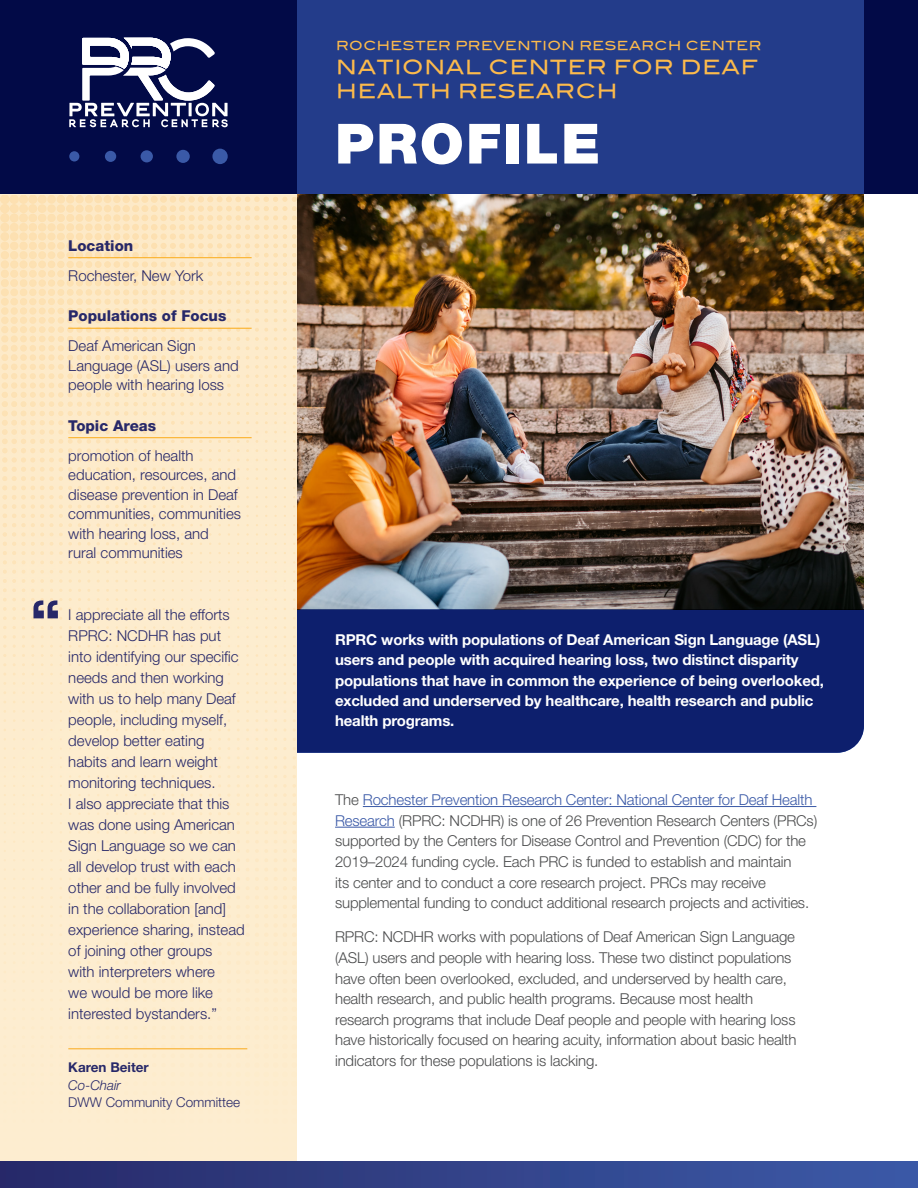
<style>
.page{position:relative;width:918px;height:1188px;background:#fff}
.page>*{position:absolute;margin:0;border:0;box-sizing:border-box;transform-origin:0 0}
.t1{font:900 55.5px "Helvetica Neue LT Std";letter-spacing:.04em;color:#fff}
.t2{font:19.5px/24px "Blair Md ITCTT Medium";letter-spacing:.04em;color:#fcba4c}
.t3{font:300 15px/20.7px "Helvetica Neue LT Std";letter-spacing:-.01em;color:#4b4c4d}
.t4{font:300 15px/21px "Helvetica Neue LT Std";color:#272869}
.t5{font:700 15px/20.2px "Helvetica Neue LT Std";letter-spacing:-.01em;color:#fff}
.t6{font:800 15px "Helvetica Neue LT Std";color:#272869}
.t7{font:300 13.5px "Helvetica Neue LT Std";color:#272869}
.t8{font:700 13.5px "Helvetica Neue LT Std";color:#272869}
.t9{font:italic 300 13.5px "Helvetica Neue LT Std";color:#272869}
.t10{font:12.45px "Blair Md ITCTT Medium";letter-spacing:.04em;color:#fcba4c}
.s1{color:#3a59a7}
</style>
<div class="page">
<img style="left:0;top:195px;width:297px;height:966px">
<div style="left:0;top:1161px;width:918px;height:27px;background:linear-gradient(to right,#272a69,#3c5aa8)"></div>
<div style="left:297px;top:0;width:567px;height:194px;background:#233c8a"></div>
<div style="left:864px;top:0;width:54px;height:194px;background:#020a47"></div>
<div style="left:0;top:0;width:297px;height:194px;background:#020a47"></div>
<div style="left:105px;top:151px;width:11px;height:11px;background:#3a59a7;border-radius:50%"></div>
<div style="left:141px;top:150px;width:12px;height:12px;background:#3a59a7;border-radius:50%"></div>
<div style="left:176px;top:150px;width:14px;height:13px;background:#3a59a7;border-radius:50%"></div>
<div style="left:212px;top:149px;width:16px;height:15px;background:#3a59a7;border-radius:50%"></div>
<div style="left:69px;top:151px;width:10px;height:11px;background:#3a59a7;border-radius:50%"></div>
<svg style="left:69px;top:38px;width:159px;height:89px"></svg>
<hr style="left:68px;top:257px;width:184px;height:1px;background:#fbab18">
<hr style="left:68px;top:328px;width:184px;height:1px;background:#fbab18">
<hr style="left:68px;top:437px;width:184px;height:1px;background:#fbab18">
<svg style="left:33px;top:600px;width:25px;height:18px"></svg>
<hr style="left:68px;top:1048px;width:179px;height:1px;background:#faaa1b">
<img style="left:297px;top:194px;width:567px;height:415px">
<div style="left:297px;top:609px;width:567px;height:144px;background:#0d1f6d"></div>
<hr style="left:363px;top:806px;width:453px;height:1px;background:#3a59a7">
<hr style="left:335px;top:827px;width:60px;height:1px;background:#3a59a7">
<p class="t6" style="left:68px;top:236px;width:67px">Location</p>
<p class="t4" style="left:68px;top:264px;width:137px">Rochester, New York</p>
<p class="t6" style="left:68px;top:307px;width:160px">Populations of Focus</p>
<p class="t4" style="left:68px;top:336px;width:172px;line-height:19.5px">Deaf American Sign<br>Language (ASL) users and people with hearing loss</p>
<p class="t6" style="left:68px;top:416px;width:89px">Topic Areas</p>
<p class="t4" style="left:68px;top:445px;width:174px;line-height:19.5px">promotion of health education, resources, and disease prevention in Deaf communities, communities with hearing loss, and<br>rural communities</p>
<p class="t4" style="left:68px;top:604px;width:178px">I appreciate all the efforts<br>RPRC: NCDHR has put into identifying our specific needs and then working with us to help many Deaf people, including myself, develop better eating habits and learn weight monitoring techniques.<br>I also appreciate that this was done using American<br>Sign Language so we can all develop trust with each other and be fully involved in the collaboration [and] experience sharing, instead of joining other groups<br>with interpreters where<br>we would be more like interested bystanders.”</p>
<p class="t8" style="left:68px;top:1059px;width:82px">Karen Beiter</p>
<p class="t9" style="left:68px;top:1077px;width:54px">Co-Chair</p>
<p class="t7" style="left:68px;top:1094px;width:173px">DWW Community Committee</p>
<p class="t10" style="left:336px;top:35px;width:427px">ROCHESTER PREVENTION RESEARCH CENTER</p>
<h2 class="t2" style="left:336px;top:53px;width:423px">NATIONAL CENTER FOR DEAF<br>HEALTH RESEARCH</h2>
<h1 class="t1" style="left:335px;top:111px;width:267px">PROFILE</h1>
<p class="t5" style="left:335px;top:629px;width:490px">RPRC works with populations of Deaf American Sign Language (ASL) users and people with acquired hearing loss, two distinct disparity populations that have in common the experience of being overlooked, excluded and underserved by healthcare, health research and public health programs.</p>
<p class="t3" style="left:335px;top:789px;width:484px">The <span class="s1">Rochester Prevention Research Center: National Center for Deaf Health Research</span> (RPRC: NCDHR) is one of 26 Prevention Research Centers (PRCs) supported by the Centers for Disease Control and Prevention (CDC) for the 2019–2024 funding cycle. Each PRC is funded to establish and maintain<br>its center and to conduct a core research project. PRCs may receive supplemental funding to conduct additional research projects and activities.</p>
<p class="t3" style="left:335px;top:926px;width:463px">RPRC: NCDHR works with populations of Deaf American Sign Language (ASL) users and people with hearing loss. These two distinct populations have often been overlooked, excluded, and underserved by health care, health research, and public health programs. Because most health research programs that include Deaf people and people with hearing loss have historically focused on hearing acuity, information about basic health indicators for these populations is lacking.</p>
</div>
